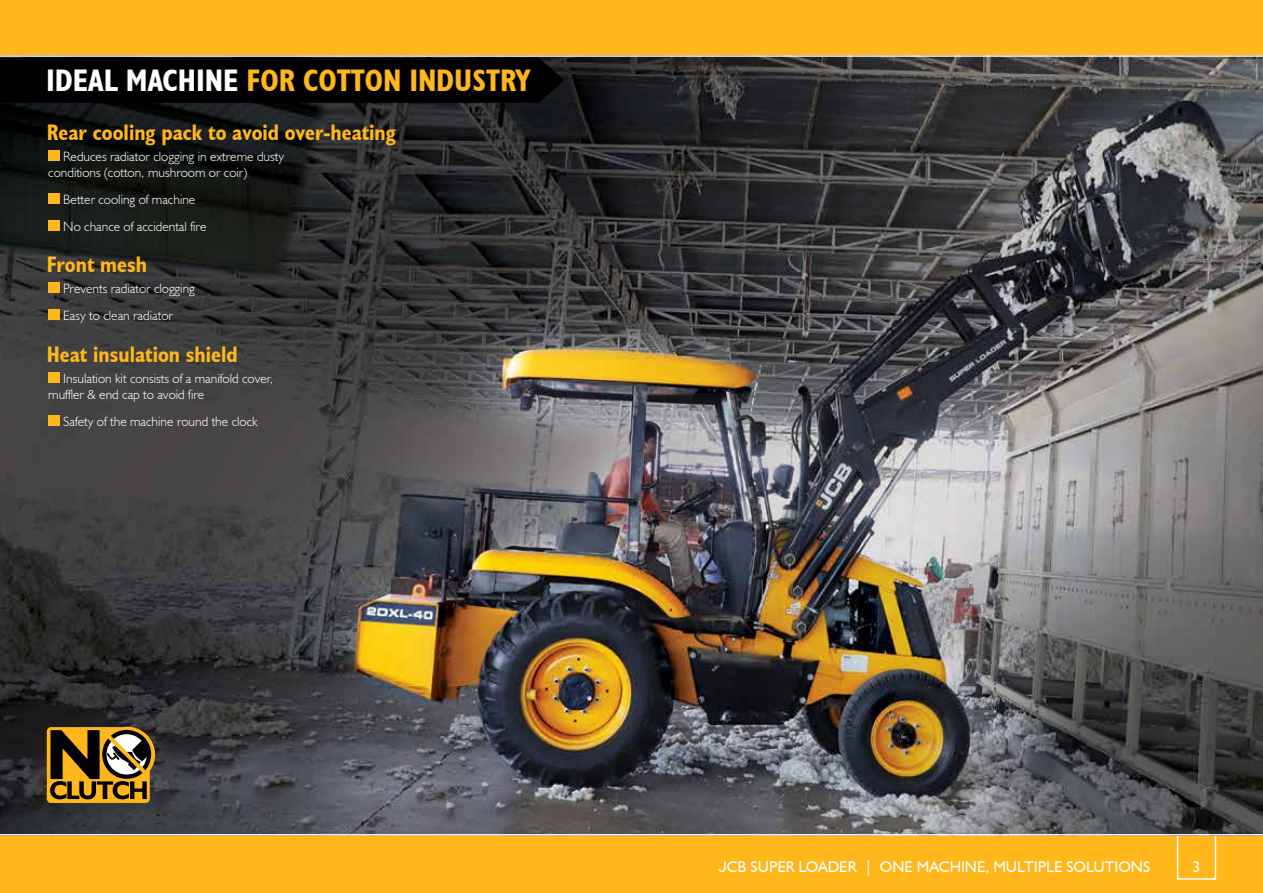
<style>
.page{position:relative;width:1263px;height:893px;background:#ffb71b}
.page>*{position:absolute;margin:0;border:0;box-sizing:border-box;transform-origin:0 0}
.t1{font:700 condensed 31.2px "JCB Euro";color:#ffb71b}
.t2{font:700 condensed 22.5px "JCB Euro";color:#ffb71b}
.t3{font:15.6px "JCB Euro Roman";color:#fff}
.t4{font:300 13.5px/16.2px "JCB Euro";color:#fff}
.s1{color:#fff}
</style>
<div class="page">
<div style="left:1177px;top:833px;width:39px;height:47px;border:2px solid #fff"></div>
<img style="left:0;top:57px;width:1263px;height:777px">
<div style="left:0;top:58px;width:564px;height:45px;background:#000"></div>
<div style="left:48px;top:151px;width:12px;height:10px;background:#ffb71b"></div>
<div style="left:48px;top:194px;width:12px;height:10px;background:#ffb71b"></div>
<div style="left:48px;top:220px;width:12px;height:11px;background:#ffb71b"></div>
<div style="left:48px;top:282px;width:12px;height:11px;background:#ffb71b"></div>
<div style="left:48px;top:309px;width:12px;height:11px;background:#ffb71b"></div>
<div style="left:48px;top:372px;width:12px;height:11px;background:#ffb71b"></div>
<div style="left:48px;top:415px;width:12px;height:11px;background:#ffb71b"></div>
<svg style="left:47px;top:727px;width:108px;height:76px"></svg>
<hr style="left:0;top:55px;width:1263px;height:2px;background:#fff">
<hr style="left:0;top:834px;width:1263px;height:2px;background:#fff">
<h1 class="t1" style="left:46px;top:61px;width:486px"><span class="s1">IDEAL MACHINE</span> FOR COTTON INDUSTRY</h1>
<h2 class="t2" style="left:47px;top:118px;width:351px">Rear cooling pack to avoid over-heating</h2>
<p class="t4" style="left:48px;top:148px;width:237px;text-indent:15px">Reduces radiator clogging in extreme dusty conditions (cotton, mushroom or coir)</p>
<p class="t4" style="left:63px;top:186px;width:145px;line-height:26.8px">Better cooling of machine<br>No chance of accidental fire</p>
<h2 class="t2" style="left:47px;top:250px;width:102px">Front mesh</h2>
<p class="t4" style="left:63px;top:275px;width:133px;line-height:26.8px">Prevents radiator clogging<br>Easy to clean radiator</p>
<h2 class="t2" style="left:47px;top:340px;width:192px">Heat insulation shield</h2>
<p class="t4" style="left:48px;top:370px;width:227px;text-indent:15px">Insulation kit consists of a manifold cover, muffler &amp; end cap to avoid fire</p>
<p class="t4" style="left:63px;top:413px;width:196px">Safety of the machine round the clock</p>
<p class="t3" style="left:719px;top:857px;width:433px">JCB SUPER LOADER | ONE MACHINE, MULTIPLE SOLUTIONS</p>
<p class="t3" style="left:1192px;top:857px;width:9px">3</p>
</div>
